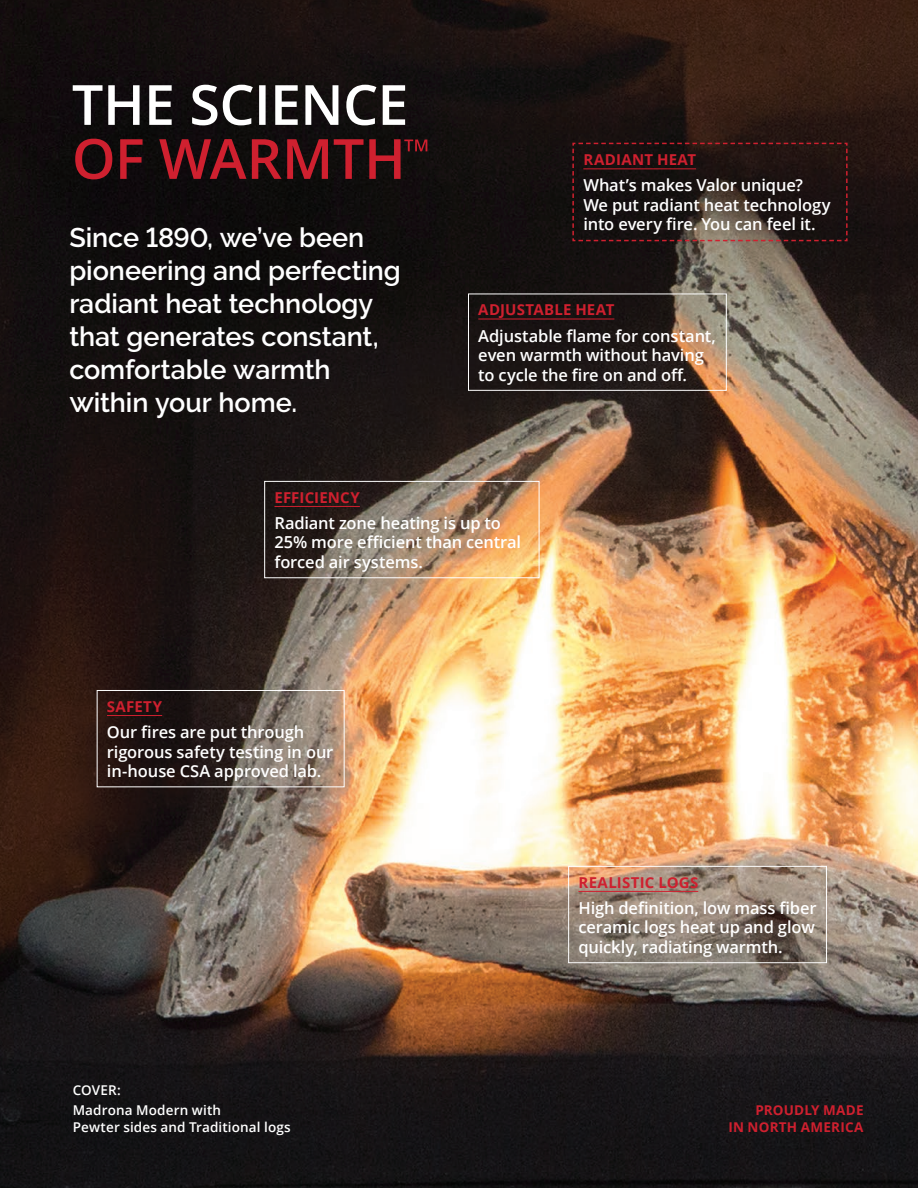
<style>
.page{position:relative;width:918px;height:1188px;background:#fff}
.page>*{position:absolute;margin:0;border:0;box-sizing:border-box;transform-origin:0 0}
.COVER_INSIDE_intro_p{font:600 27px/33px "Raleway";letter-spacing:-.005em;color:#fff}
.BODY{font:600 16.5px/19.5px "Open Sans";letter-spacing:-.01em;color:#fff}
.T__title{font:700 15px "Open Sans";letter-spacing:.015em;color:#cf202f}
.t1{font:600 13.5px/19.8px "Open Sans";letter-spacing:.01em;color:#fff}
.t2{font:700 13.5px/16.5px "Open Sans";letter-spacing:.015em;color:#cf202f;text-align:right}
</style>
<div class="page">
<img style="left:0;top:0;width:918px;height:1188px">
<svg style="left:75px;top:139px;width:352px;height:40px;background:#551318"></svg>
<svg style="left:73px;top:85px;width:332px;height:40px"></svg>
<hr style="left:478px;top:319px;width:136px;height:1px;background:#cf202f">
<div style="left:468px;top:294px;width:259px;height:97px;border:1px solid #fff"></div>
<hr style="left:274px;top:506px;width:86px;height:1px;background:#cf202f">
<div style="left:264px;top:481px;width:275px;height:97px;border:1px solid #fff"></div>
<hr style="left:107px;top:715px;width:55px;height:1px;background:#cf202f">
<div style="left:97px;top:690px;width:248px;height:97px;border:1px solid #fff"></div>
<svg style="left:572px;top:142px;width:276px;height:100px;background:#281b18"></svg>
<hr style="left:578px;top:891px;width:120px;height:1px;background:#cf202f">
<div style="left:568px;top:866px;width:259px;height:97px;border:1px solid #fff"></div>
<p class="COVER_INSIDE_intro_p" style="left:69px;top:221px;width:333px">Since 1890, we’ve been pioneering and perfecting radiant heat technology that generates constant,</p>
<p class="COVER_INSIDE_intro_p" style="left:69px;top:353px;width:263px">comfortable warmth within your home.</p>
<p class="T__title" style="left:583px;top:149px;width:114px">RADIANT HEAT</p>
<p class="BODY" style="left:583px;top:175px;width:249px">What’s makes Valor unique?<br>We put radiant heat technology into every fire. You can feel it.</p>
<p class="T__title" style="left:478px;top:299px;width:138px">ADJUSTABLE HEAT</p>
<p class="BODY" style="left:478px;top:325px;width:239px">Adjustable flame for constant, even warmth without having to cycle the fire on and off.</p>
<p class="T__title" style="left:274px;top:487px;width:87px">EFFICIENCY</p>
<p class="BODY" style="left:274px;top:513px;width:248px">Radiant zone heating is up to<br>25% more efficient than central forced air systems.</p>
<p class="T__title" style="left:107px;top:696px;width:57px">SAFETY</p>
<p class="BODY" style="left:107px;top:722px;width:228px">Our fires are put through rigorous safety testing in our in-house CSA approved lab.</p>
<p class="t1" style="left:73px;top:1080px;width:150px">COVER:<br>Madrona Modern with</p>
<p class="t1" style="left:73px;top:1117px;width:220px">Pewter sides and Traditional logs</p>
<p class="T__title" style="left:578px;top:872px;width:121px">REALISTIC LOGS</p>
<p class="BODY" style="left:578px;top:898px;width:240px;text-align:justify">High definition, low mass fiber ceramic logs heat up and glow quickly, radiating warmth.</p>
<p class="t2" style="left:729px;top:1102px;width:137px">PROUDLY MADE<br>IN NORTH AMERICA</p>
</div>
